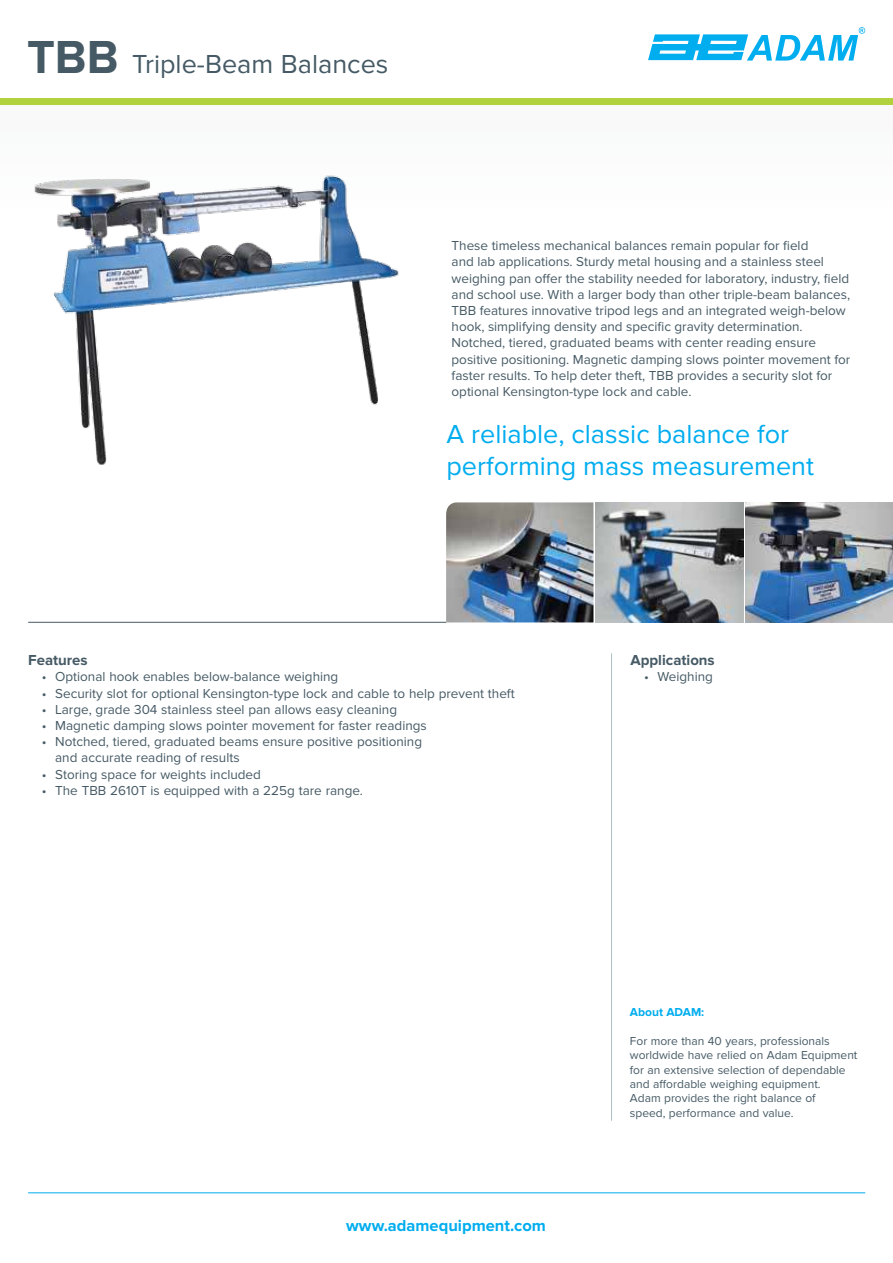
<style>
.page{position:relative;width:893px;height:1263px;background:#fff}
.page>*{position:absolute;margin:0;border:0;box-sizing:border-box;transform-origin:0 0}
.t1{font:27px/32.4px "Proxima Nova";color:#00adef}
.t2{font:27px "Proxima Nova";color:#465a65}
.t3{font:700 16.5px "Proxima Nova";color:#00adef}
.t4{font:700 15px "Proxima Nova";color:#465a65}
.t5{font:13.5px/16.2px "Proxima Nova";color:#465a65}
.t6{font:12px/14.4px "Proxima Nova";color:#465a65}
.t7{font:700 12px "Proxima Nova";color:#00adef}
.s1{font-weight:700;font-size:48px}
</style>
<div class="page">
<div style="left:0;top:104px;width:893px;height:115px;background:#fafbfb"></div>
<svg style="left:648px;top:27px;width:217px;height:34px"></svg>
<div style="left:0;top:98px;width:893px;height:6px;background:#b1d23e"></div>
<hr style="left:28px;top:1192px;width:837px;height:1px;background:#00adef">
<hr style="left:28px;top:622px;width:418px;height:1px;background:#465a65">
<hr style="left:611px;top:653px;width:1px;height:468px;background:#b0bec6">
<img style="left:446px;top:502px;width:147px;height:120px">
<img style="left:596px;top:502px;width:147px;height:120px">
<img style="left:745px;top:502px;width:148px;height:120px">
<img style="left:34px;top:175px;width:365px;height:289px">
<h1 class="t2" style="left:27px;top:52px;width:363px"><span class="s1">TBB</span> Triple-Beam Balances</h1>
<p class="t5" style="left:452px;top:238px;width:400px">These timeless mechanical balances remain popular for field<br>and lab applications. Sturdy metal housing and a stainless steel weighing pan offer the stability needed for laboratory, industry, field and school use. With a larger body than other triple-beam balances, TBB features innovative tripod legs and an integrated weigh-below hook, simplifying density and specific gravity determination.<br>Notched, tiered, graduated beams with center reading ensure positive positioning. Magnetic damping slows pointer movement for faster results. To help deter theft, TBB provides a security slot for optional Kensington-type lock and cable.</p>
<h1 class="t1" style="left:446px;top:419px;width:369px">A reliable, classic balance for performing mass measurement</h1>
<p class="t4" style="left:28px;top:654px;width:61px">Features</p>
<p class="t5" style="left:42px;top:669px;width:298px">• Optional hook enables below-balance weighing</p>
<p class="t5" style="left:42px;top:686px;width:475px">• Security slot for optional Kensington-type lock and cable to help prevent theft</p>
<p class="t5" style="left:42px;top:702px;width:357px">• Large, grade 304 stainless steel pan allows easy cleaning</p>
<p class="t5" style="left:42px;top:718px;width:387px">• Magnetic damping slows pointer movement for faster readings</p>
<p class="t5" style="left:55px;top:734px;width:368px;text-indent:-14px">• Notched, tiered, graduated beams ensure positive positioning and accurate reading of results</p>
<p class="t5" style="left:42px;top:767px;width:221px">• Storing space for weights included</p>
<p class="t5" style="left:42px;top:783px;width:323px">• The TBB 2610T is equipped with a 225g tare range.</p>
<p class="t3" style="left:346px;top:1218px;width:201px">www.adamequipment.com</p>
<p class="t4" style="left:630px;top:654px;width:86px">Applications</p>
<p class="t5" style="left:644px;top:669px;width:70px">• Weighing</p>
<p class="t7" style="left:630px;top:1007px;width:76px">About ADAM:</p>
<p class="t6" style="left:630px;top:1034px;width:229px">For more than 40 years, professionals worldwide have relied on Adam Equipment for an extensive selection of dependable and affordable weighing equipment.<br>Adam provides the right balance of<br>speed, performance and value.</p>
</div>
